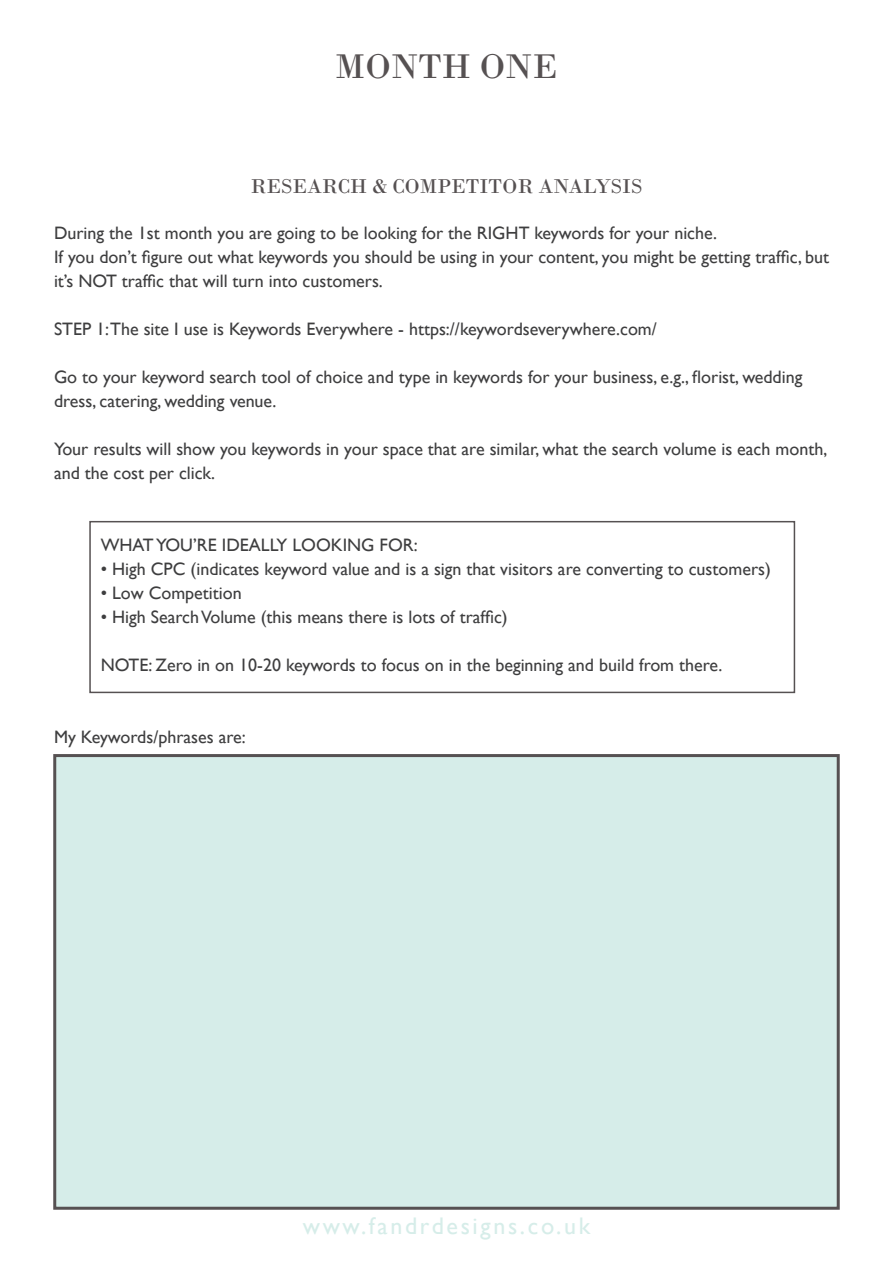
<style>
.page{position:relative;width:893px;height:1263px;background:#fff}
.page>*{position:absolute;margin:0;border:0;box-sizing:border-box;transform-origin:0 0}
.t1{font:36px "Bodoni";color:#565152}
.t2{font:24px "Gill Sans";letter-spacing:.11em;color:#d6ede9}
.t3{font:21px "Bodoni";color:#565152}
.t4{font:18px/24px "Gill Sans";color:#3e3e3f}
</style>
<div class="page">
<div style="left:53px;top:754px;width:787px;height:456px;background:#d6ede9;border:3px solid #565152"></div>
<div style="left:89px;top:521px;width:706px;height:172px;border:2px solid #565152"></div>
<p class="t1" style="left:335px;top:45px;width:224px">MONTH ONE</p>
<p class="t3" style="left:250px;top:174px;width:394px">RESEARCH &amp; COMPETITOR ANALYSIS</p>
<p class="t4" style="left:54px;top:221px;width:665px">During the 1st month you are going to be looking for the RIGHT keywords for your niche.</p>
<p class="t4" style="left:54px;top:245px;width:777px">If you don’t figure out what keywords you should be using in your content, you might be getting traffic, but it’s NOT traffic that will turn into customers.</p>
<p class="t4" style="left:54px;top:317px;width:604px">STEP 1:The site I use is Keywords Everywhere - https://keywordseverywhere.com/</p>
<p class="t4" style="left:54px;top:365px;width:750px">Go to your keyword search tool of choice and type in keywords for your business, e.g., florist, wedding dress, catering, wedding venue.</p>
<p class="t4" style="left:54px;top:437px;width:775px">Your results will show you keywords in your space that are similar, what the search volume is each month, and the cost per click.</p>
<p class="t4" style="left:101px;top:533px;width:318px">WHAT YOU’RE IDEALLY LOOKING FOR:</p>
<p class="t4" style="left:101px;top:557px;width:672px">• High CPC (indicates keyword value and is a sign that visitors are converting to customers)</p>
<p class="t4" style="left:101px;top:581px;width:142px">• Low Competition</p>
<p class="t4" style="left:101px;top:605px;width:408px">• High Search Volume (this means there is lots of traffic)</p>
<p class="t4" style="left:101px;top:653px;width:623px">NOTE: Zero in on 10-20 keywords to focus on in the beginning and build from there.</p>
<p class="t4" style="left:54px;top:725px;width:193px">My Keywords/phrases are:</p>
<h2 class="t2" style="left:303px;top:1212px;width:289px">www.fandrdesigns.co.uk</h2>
</div>
